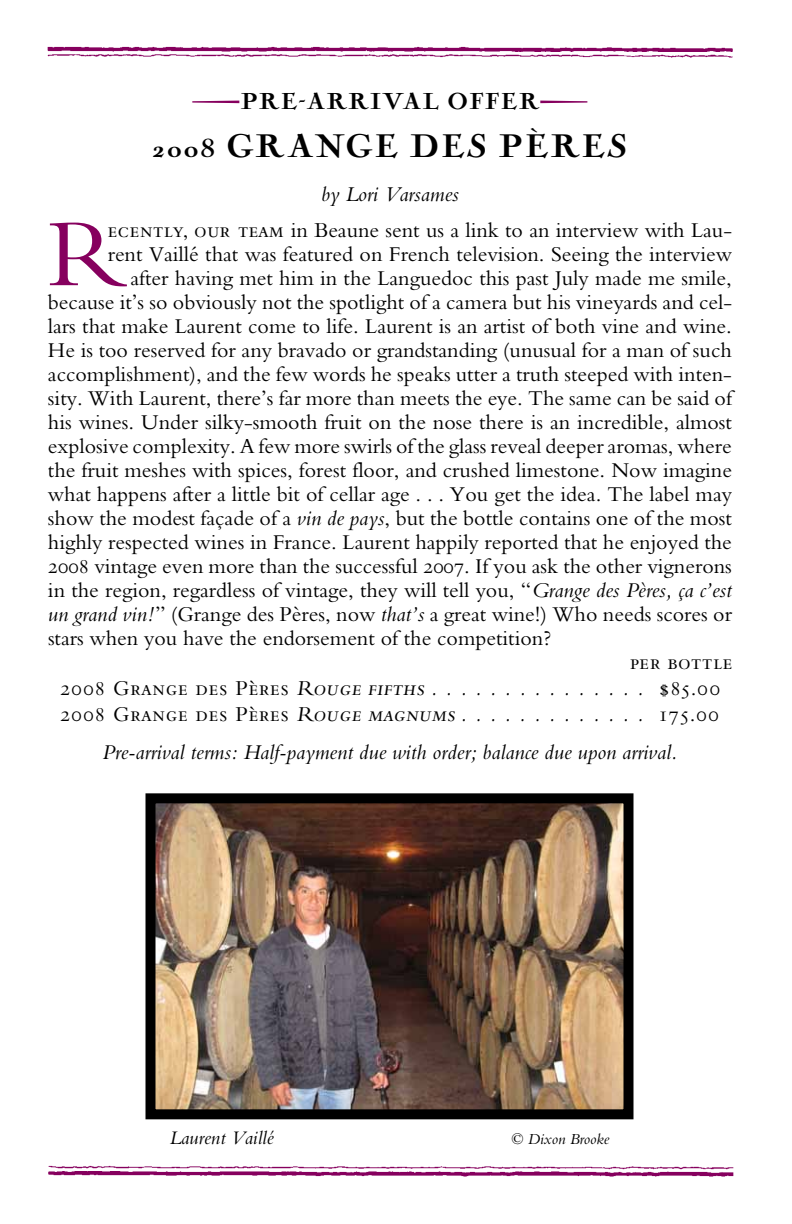
<style>
.page{position:relative;width:792px;height:1224px;background:#fff}
.page>*{position:absolute;margin:0;border:0;box-sizing:border-box;transform-origin:0 0}
.t1{font:99.2px "Bembo Regular TS";color:#86005e}
.t2{font:900 34px "Nicolas Cochin EF";letter-spacing:.055em;color:#000}
.t3{font:900 24px "Nicolas Cochin EF";letter-spacing:.055em;color:#000}
.t4{font:22px "Bembo Regular TS";color:#000}
.t5{font:22px/26px "Bembo SC";letter-spacing:.05em;color:#000}
.t6{font:22px "Bembo Italic TS";color:#000}
.t7{font:20px "Bembo Italic Os F5 lig WT";color:#000}
.t8{font:16px "Bembo Italic TS";color:#000}
.s1{font-family:"Bembo SC"}
.s2{font-family:"Bembo Italic TS"}
</style>
<div class="page">
<img style="left:47px;top:46px;width:686px;height:11px">
<img style="left:48px;top:1166px;width:686px;height:11px">
<img style="left:157px;top:804px;width:466px;height:304px">
<div style="left:146px;top:793px;width:488px;height:326px;border:10px solid #000"></div>
<p class="t3" style="left:241px;top:88px;width:300px">PRE-ARRIVAL OFFER</p>
<h2 class="t2" style="left:152px;top:128px;width:477px">2008 GRANGE DES PÈRES</h2>
<p class="t6" style="left:321px;top:181px;width:139px">by Lori Varsames</p>
<p class="t4" style="left:108px;top:217px;width:626px"><span class="s1">ecently, our team</span> in Beaune sent us a link to an interview with Lau-</p>
<p class="t4" style="left:108px;top:241px;width:626px">rent Vaillé that was featured on French television. Seeing the interview</p>
<p class="t4" style="left:131px;top:265px;width:603px">after having met him in the Languedoc this past July made me smile,</p>
<p class="t4" style="left:48px;top:289px;width:686px">because it’s so obviously not the spotlight of a camera but his vineyards and cel-</p>
<p class="t4" style="left:48px;top:313px;width:685px">lars that make Laurent come to life. Laurent is an artist of both vine and wine.</p>
<p class="t4" style="left:48px;top:337px;width:685px">He is too reserved for any bravado or grandstanding (unusual for a man of such</p>
<p class="t4" style="left:48px;top:361px;width:685px">accomplishment), and the few words he speaks utter a truth steeped with inten-</p>
<p class="t4" style="left:48px;top:385px;width:686px">sity. With Laurent, there’s far more than meets the eye. The same can be said of</p>
<p class="t4" style="left:48px;top:409px;width:686px">his wines. Under silky-smooth fruit on the nose there is an incredible, almost</p>
<p class="t4" style="left:48px;top:433px;width:685px">explosive complexity. A few more swirls of the glass reveal deeper aromas, where</p>
<p class="t4" style="left:48px;top:457px;width:686px">the fruit meshes with spices, forest floor, and crushed limestone. Now imagine</p>
<p class="t4" style="left:48px;top:481px;width:686px">what happens after a little bit of cellar age . . . You get the idea. The label may</p>
<p class="t4" style="left:48px;top:505px;width:685px">show the modest façade of a <span class="s2">vin de pays</span>, but the bottle contains one of the most</p>
<p class="t4" style="left:48px;top:529px;width:685px">highly respected wines in France. Laurent happily reported that he enjoyed the</p>
<p class="t4" style="left:48px;top:553px;width:685px">2008 vintage even more than the successful 2007. If you ask the other vignerons</p>
<p class="t4" style="left:48px;top:578px;width:686px">in the region, regardless of vintage, they will tell you, “<span class="s2">Grange des Pères, ça c’est</span></p>
<p class="t4" style="left:48px;top:602px;width:686px"><span class="s2">un grand vin!</span>” (Grange des Pères, now <span class="s2">that’s</span> a great wine!) Who needs scores or</p>
<p class="t4" style="left:48px;top:626px;width:505px">stars when you have the endorsement of the competition?</p>
<p class="t5" style="left:60px;top:650px;width:674px;text-indent:570px">per bottle<br>2008 Grange des Pères Rouge fifths <span class="s2">. . . . . . . . . . . . . . .</span> $85.00<br>2008 Grange des Pères Rouge magnums <span class="s2">. . . . . . . . . . . . .</span> 175.00</p>
<p class="t6" style="left:102px;top:739px;width:577px">Pre-arrival terms: Half-payment due with order; balance due upon arrival.</p>
<h1 class="t1" style="left:48px;top:196px;width:81px">R</h1>
<p class="t7" style="left:170px;top:1126px;width:106px">Laurent Vaillé</p>
<p class="t8" style="left:512px;top:1130px;width:99px">© Dixon Brooke</p>
</div>
